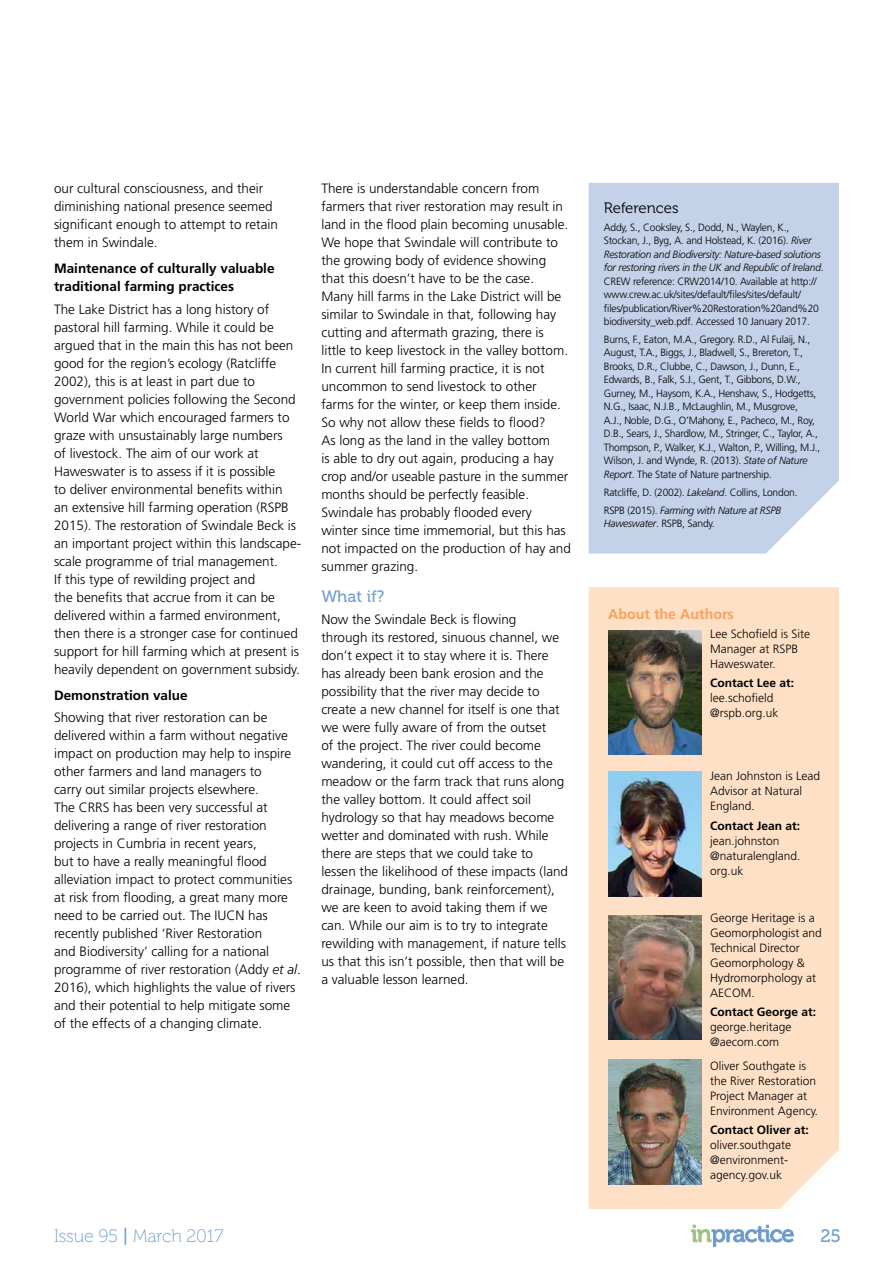
<style>
.page{position:relative;width:893px;height:1263px;background:#fff}
.page>*{position:absolute;margin:0;border:0;box-sizing:border-box;transform-origin:0 0}
.t1{font:18px "Museo 100";letter-spacing:-.01em;color:#74a0cd}
.t2{font:18px "Museo 500";color:#74a0cd}
.t3{font:16.5px "Museo 500";color:#74a0cd}
.t4{font:15px "Museo 300";color:#000}
.t5{font:700 14.25px "Frutiger LT Std";color:#f9a25e}
.t6{font:300 13.5px/18px "Frutiger LT Std";color:#000}
.t7{font:700 13.5px/18px "Frutiger";color:#000}
.t8{font:300 12px/15px "Frutiger LT Std";color:#000}
.t9{font:700 12px "Frutiger LT Std";color:#000}
.t10{font:300 10.5px/13.5px "Frutiger LT Std";letter-spacing:-.02em;color:#000}
.s1{font-style:italic}
.s2{font-family:"Museo 500"}
</style>
<div class="page">
<svg style="left:691px;top:1224px;width:103px;height:23px"></svg>
<div style="left:589px;top:587px;width:250px;height:622px;background:#fee0c6"></div>
<img style="left:608px;top:630px;width:94px;height:125px">
<img style="left:608px;top:771px;width:94px;height:125px">
<img style="left:608px;top:915px;width:94px;height:125px">
<img style="left:608px;top:1059px;width:94px;height:125px">
<div style="left:589px;top:183px;width:250px;height:371px;background:#c3d2e8"></div>
<p class="t6" style="left:54px;top:179px;width:226px">our cultural consciousness, and their diminishing national presence seemed significant enough to attempt to retain them in Swindale.</p>
<p class="t7" style="left:54px;top:260px;width:222px">Maintenance of culturally valuable traditional farming practices</p>
<p class="t6" style="left:54px;top:300px;width:249px">The Lake District has a long history of pastoral hill farming. While it could be argued that in the main this has not been good for the region’s ecology (Ratcliffe 2002), this is at least in part due to government policies following the Second World War which encouraged farmers to graze with unsustainably large numbers<br>of livestock. The aim of our work at Haweswater is to assess if it is possible<br>to deliver environmental benefits within<br>an extensive hill farming operation (RSPB 2015). The restoration of Swindale Beck is an important project within this landscape&shy;scale programme of trial management.<br>If this type of rewilding project and<br>the benefits that accrue from it can be delivered within a farmed environment, then there is a stronger case for continued support for hill farming which at present is heavily dependent on government subsidy.</p>
<p class="t7" style="left:54px;top:686px;width:135px">Demonstration value</p>
<p class="t6" style="left:54px;top:709px;width:249px">Showing that river restoration can be delivered within a farm without negative impact on production may help to inspire other farmers and land managers to<br>carry out similar projects elsewhere.<br>The CRRS has been very successful at delivering a range of river restoration projects in Cumbria in recent years,<br>but to have a really meaningful flood alleviation impact to protect communities at risk from flooding, a great many more need to be carried out. The IUCN has recently published ‘River Restoration<br>and Biodiversity’ calling for a national programme of river restoration (Addy <span class="s1">et al</span>.<br>2016), which highlights the value of rivers and their potential to help mitigate some of the effects of a changing climate.</p>
<p class="t6" style="left:321px;top:179px;width:251px">There is understandable concern from farmers that river restoration may result in land in the flood plain becoming unusable.<br>We hope that Swindale will contribute to the growing body of evidence showing that this doesn’t have to be the case.<br>Many hill farms in the Lake District will be similar to Swindale in that, following hay cutting and aftermath grazing, there is little to keep livestock in the valley bottom.<br>In current hill farming practice, it is not uncommon to send livestock to other farms for the winter, or keep them inside.<br>So why not allow these fields to flood?<br>As long as the land in the valley bottom<br>is able to dry out again, producing a hay crop and/or useable pasture in the summer months should be perfectly feasible.<br>Swindale has probably flooded every winter since time immemorial, but this has not impacted on the production of hay and summer grazing.</p>
<p class="t3" style="left:321px;top:587px;width:64px">What if?</p>
<p class="t6" style="left:321px;top:611px;width:248px">Now the Swindale Beck is flowing<br>through its restored, sinuous channel, we don’t expect it to stay where it is. There has already been bank erosion and the possibility that the river may decide to create a new channel for itself is one that we were fully aware of from the outset<br>of the project. The river could become wandering, it could cut off access to the meadow or the farm track that runs along the valley bottom. It could affect soil hydrology so that hay meadows become wetter and dominated with rush. While there are steps that we could take to lessen the likelihood of these impacts (land drainage, bunding, bank reinforcement), we are keen to avoid taking them if we can. While our aim is to try to integrate rewilding with management, if nature tells us that this isn’t possible, then that will be a valuable lesson learned.</p>
<p class="t4" style="left:604px;top:200px;width:76px">References</p>
<p class="t10" style="left:604px;top:220px;width:221px">Addy, S., Cooksley, S., Dodd, N., Waylen, K., Stockan, J., Byg, A. and Holstead, K. (2016). <span class="s1">River Restoration and Biodiversity: Nature-based solutions for restoring rivers in the UK and Republic of Ireland</span>.<br>CREW reference: CRW2014/10. Available at http:// www.crew.ac.uk/sites/default/files/sites/default/ files/publication/River%20Restoration%20and%20 biodiversity_web.pdf. Accessed 10 January 2017.</p>
<p class="t10" style="left:604px;top:333px;width:218px">Burns, F., Eaton, M.A., Gregory. R.D., Al Fulaij, N., August, T.A., Biggs, J., Bladwell, S., Brereton, T., Brooks, D.R., Clubbe, C., Dawson, J., Dunn, E., Edwards, B., Falk, S.J., Gent, T., Gibbons, D.W., Gurney, M., Haysom, K.A., Henshaw, S., Hodgetts, N.G., Isaac, N.J.B., McLaughlin, M., Musgrove,<br>A.J., Noble, D.G., O’Mahony, E., Pacheco, M., Roy, D.B., Sears, J., Shardlow, M., Stringer, C., Taylor, A., Thompson, P., Walker, K.J., Walton, P., Willing, M.J., Wilson, J. and Wynde, R. (2013). <span class="s1">State of Nature Report</span>. The State of Nature partnership.</p>
<p class="t10" style="left:604px;top:483px;width:195px;line-height:17.7px">Ratcliffe, D. (2002). <span class="s1">Lakeland</span>. Collins, London.<br>RSPB (2015). <span class="s1">Farming with Nature at RSPB</span></p>
<p class="t10" style="left:604px;top:517px;width:112px"><span class="s1">Haweswater</span>. RSPB, Sandy.</p>
<p class="t5" style="left:608px;top:605px;width:127px">About the Authors</p>
<p class="t8" style="left:710px;top:626px;width:102px">Lee Schofield is Site<br>Manager at RSPB<br>Haweswater.</p>
<p class="t9" style="left:710px;top:676px;width:86px">Contact Lee at:</p>
<p class="t8" style="left:710px;top:691px;width:70px">lee.schofield @rspb.org.uk</p>
<p class="t8" style="left:710px;top:769px;width:112px">Jean Johnston is Lead<br>Advisor at Natural<br>England.</p>
<p class="t9" style="left:710px;top:818px;width:92px">Contact Jean at:</p>
<p class="t8" style="left:710px;top:833px;width:92px">jean.johnston @naturalengland. org.uk</p>
<p class="t8" style="left:710px;top:910px;width:113px">George Heritage is a<br>Geomorphologist and<br>Technical Director<br>Geomorphology &amp;<br>Hydromorphology at<br>AECOM.</p>
<p class="t9" style="left:710px;top:1005px;width:108px">Contact George at:</p>
<p class="t8" style="left:710px;top:1019px;width:83px">george.heritage @aecom.com</p>
<p class="t8" style="left:710px;top:1058px;width:110px">Oliver Southgate is the River Restoration<br>Project Manager at<br>Environment Agency.</p>
<p class="t9" style="left:710px;top:1122px;width:100px">Contact Oliver at:</p>
<p class="t8" style="left:710px;top:1137px;width:82px">oliver.southgate @environment&shy;agency.gov.uk</p>
<h1 class="t1" style="left:54px;top:1226px;width:171px">Issue 95 <span class="s2">|</span> March 2017</h1>
<h1 class="t2" style="left:820px;top:1225px;width:22px">25</h1>
</div>
